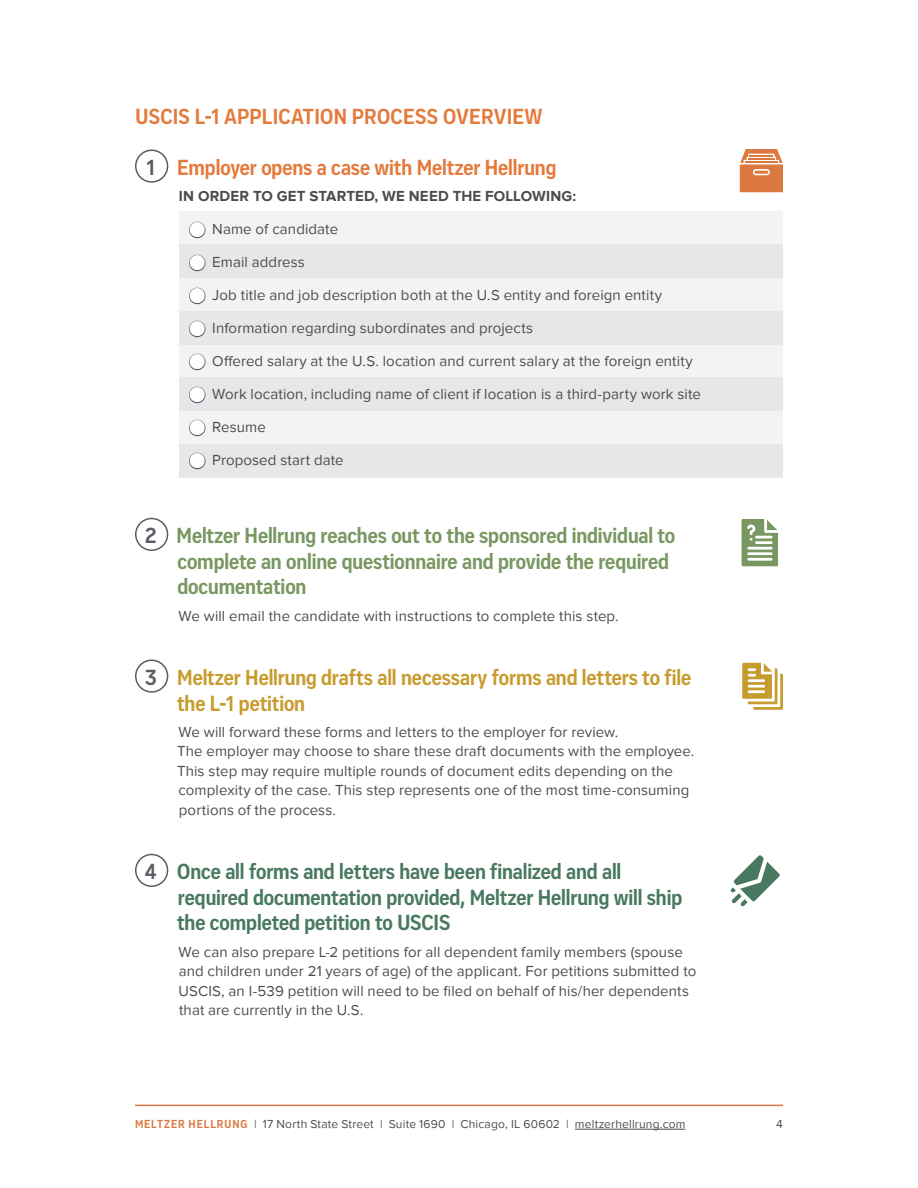
<style>
.page{position:relative;width:918px;height:1188px;background:#fff}
.page>*{position:absolute;margin:0;border:0;box-sizing:border-box;transform-origin:0 0}
.t1{font:700 22.5px/25.5px "Vito Condensed";letter-spacing:-.005em;color:#487960}
.t2{font:700 22.5px/25.5px "Vito Condensed";letter-spacing:-.005em;color:#789761}
.t3{font:700 22.5px "Vito Condensed";color:#e47a3b}
.t4{font:700 22.5px/25.5px "Vito Condensed";letter-spacing:-.005em;color:#c79c2e}
.t5{font:15px/19.5px "Proxima Nova";letter-spacing:.01em;color:#4b4c4d}
.t6{font:700 15px "Proxima Nova";letter-spacing:.01em;color:#4b4c4d}
.t7{font:12px "Proxima Nova";letter-spacing:.015em;color:#4b4c4d}
.s1{color:#5a5b64}
.s2{font-family:"Vito Condensed";font-weight:700;color:#dc7941}
</style>
<div class="page">
<div style="left:179px;top:212px;width:604px;height:33px;background:#f2f3f4"></div>
<div style="left:179px;top:278px;width:604px;height:33px;background:#f2f3f4"></div>
<div style="left:179px;top:345px;width:604px;height:33px;background:#f2f3f4"></div>
<div style="left:179px;top:411px;width:604px;height:33px;background:#f2f3f4"></div>
<div style="left:179px;top:245px;width:604px;height:33px;background:#e6e7e9"></div>
<div style="left:179px;top:311px;width:604px;height:34px;background:#e6e7e9"></div>
<div style="left:179px;top:378px;width:604px;height:33px;background:#e6e7e9"></div>
<div style="left:179px;top:444px;width:604px;height:33px;background:#e6e7e9"></div>
<hr style="left:135px;top:1105px;width:648px;height:1px;background:#dc7941">
<div style="left:135px;top:150px;width:33px;height:33px;border:2px solid #5a5b64;border-radius:50%"></div>
<div style="left:135px;top:518px;width:33px;height:33px;border:2px solid #5a5b64;border-radius:50%"></div>
<div style="left:135px;top:660px;width:33px;height:33px;border:2px solid #5a5b64;border-radius:50%"></div>
<div style="left:135px;top:854px;width:33px;height:33px;border:2px solid #5a5b64;border-radius:50%"></div>
<hr style="left:575px;top:1129px;width:110px;height:1px;background:#4b4c4d">
<svg style="left:740px;top:149px;width:43px;height:43px;background:#e19061"></svg>
<svg style="left:742px;top:519px;width:36px;height:47px"></svg>
<svg style="left:742px;top:663px;width:41px;height:47px"></svg>
<svg style="left:731px;top:855px;width:49px;height:51px"></svg>
<h1 class="t3" style="left:136px;top:103px;width:409px">USCIS L-1 APPLICATION PROCESS OVERVIEW</h1>
<h1 class="t3" style="left:146px;top:154px;width:411px"><span class="s1">1</span> Employer opens a case with Meltzer Hellrung</h1>
<p class="t6" style="left:179px;top:188px;width:399px">IN ORDER TO GET STARTED, WE NEED THE FOLLOWING:</p>
<p class="t5" style="left:190px;top:220px;width:150px"><span class="s1">■</span> Name of candidate</p>
<p class="t5" style="left:190px;top:253px;width:117px"><span class="s1">■</span> Email address</p>
<p class="t5" style="left:190px;top:286px;width:474px"><span class="s1">■</span> Job title and job description both at the U.S entity and foreign entity</p>
<p class="t5" style="left:190px;top:319px;width:345px"><span class="s1">■</span> Information regarding subordinates and projects</p>
<p class="t5" style="left:190px;top:352px;width:505px"><span class="s1">■</span> Offered salary at the U.S. location and current salary at the foreign entity</p>
<p class="t5" style="left:190px;top:385px;width:513px"><span class="s1">■</span> Work location, including name of client if location is a third-party work site</p>
<p class="t5" style="left:190px;top:418px;width:78px"><span class="s1">■</span> Resume</p>
<p class="t5" style="left:190px;top:451px;width:155px"><span class="s1">■</span> Proposed start date</p>
<h1 class="t2" style="left:177px;top:523px;width:499px;text-indent:-32px"><span class="s1">2</span> Meltzer Hellrung reaches out to the sponsored individual to complete an online questionnaire and provide the required documentation</h1>
<p class="t5" style="left:179px;top:606px;width:442px">We will email the candidate with instructions to complete this step.</p>
<h1 class="t4" style="left:177px;top:665px;width:516px;text-indent:-32px"><span class="s1">3</span> Meltzer Hellrung drafts all necessary forms and letters to file the L-1 petition</h1>
<p class="t5" style="left:177px;top:722px;width:519px">We will forward these forms and letters to the employer for review.<br>The employer may choose to share these draft documents with the employee.<br>This step may require multiple rounds of document edits depending on the complexity of the case. This step represents one of the most time-consuming portions of the process.</p>
<h1 class="t1" style="left:177px;top:859px;width:507px;text-indent:-32px"><span class="s1">4</span> Once all forms and letters have been finalized and all required documentation provided, Meltzer Hellrung will ship the completed petition to USCIS</h1>
<p class="t5" style="left:179px;top:942px;width:519px">We can also prepare L-2 petitions for all dependent family members (spouse and children under 21 years of age) of the applicant. For petitions submitted to USCIS, an I-539 petition will need to be filed on behalf of his/her dependents that are currently in the U.S.</p>
<p class="t7" style="left:135px;top:1117px;width:552px"><span class="s2">MELTZER HELLRUNG</span> | 17 North State Street | Suite 1690 | Chicago, IL 60602 | meltzerhellrung.com</p>
<p class="t7" style="left:776px;top:1117px;width:8px">4</p>
</div>
